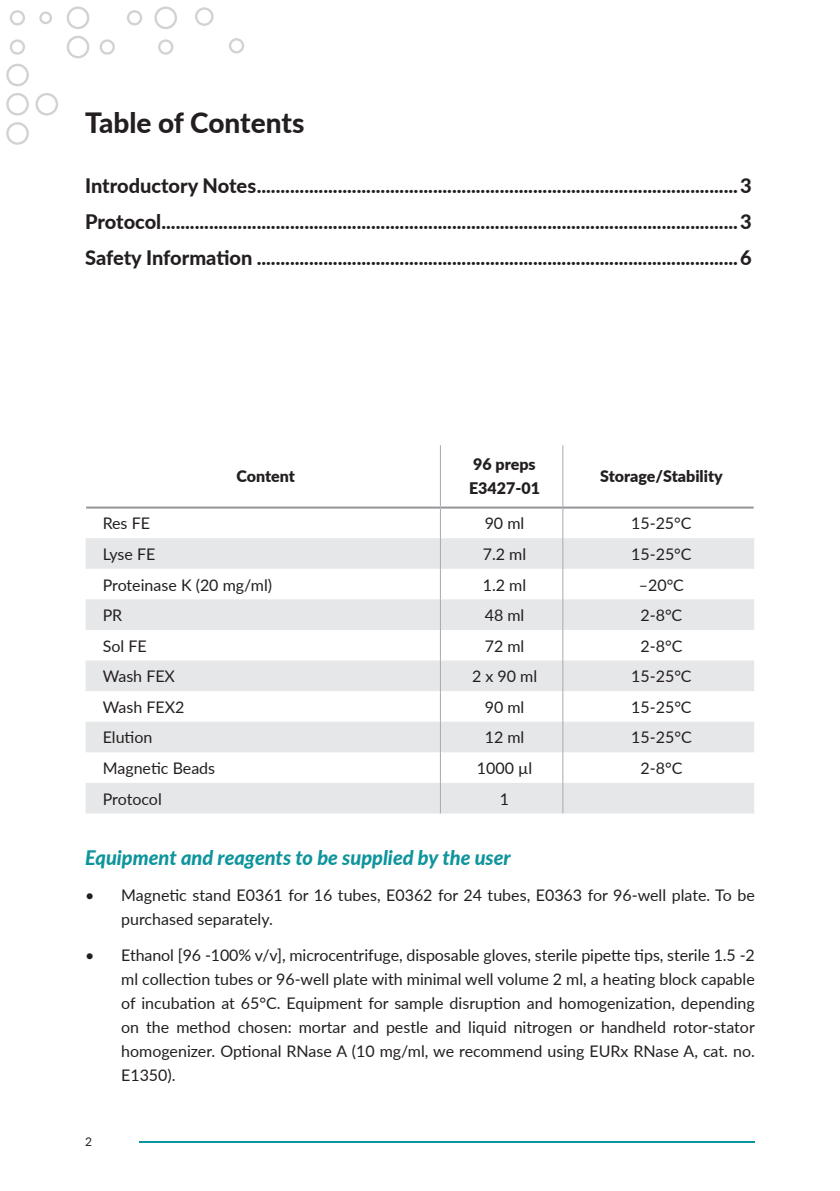
<style>
.page{position:relative;width:840px;height:1191px;background:#fff}
.page>*{position:absolute;margin:0;border:0;box-sizing:border-box;transform-origin:0 0}
.t1{font:800 28px "Lato";color:#231f20}
.t2{font:800 20px/36px "Lato";letter-spacing:-.005em;color:#231f20;text-align:justify}
.t3{font:italic 800 20px "Lato";color:#0e949c}
.t4{font:16px/24px "Lato";color:#231f20}
.t5{font:900 16px/24px "Lato";color:#231f20}
.t6{font:12px "Lato";color:#231f20}
</style>
<div class="page">
<hr style="left:139px;top:1141px;width:615px;height:2px;background:#0e949c">
<svg style="left:10px;top:10px;width:15px;height:15px"></svg>
<svg style="left:127px;top:10px;width:15px;height:15px"></svg>
<svg style="left:10px;top:39px;width:15px;height:16px"></svg>
<svg style="left:99px;top:39px;width:16px;height:16px"></svg>
<svg style="left:158px;top:39px;width:15px;height:16px"></svg>
<svg style="left:39px;top:11px;width:13px;height:13px"></svg>
<svg style="left:154px;top:7px;width:23px;height:22px"></svg>
<svg style="left:67px;top:7px;width:22px;height:22px"></svg>
<svg style="left:67px;top:36px;width:22px;height:22px"></svg>
<svg style="left:195px;top:7px;width:18px;height:19px"></svg>
<svg style="left:35px;top:93px;width:23px;height:23px"></svg>
<svg style="left:6px;top:64px;width:23px;height:22px"></svg>
<svg style="left:6px;top:93px;width:23px;height:23px"></svg>
<svg style="left:6px;top:122px;width:23px;height:23px"></svg>
<svg style="left:229px;top:38px;width:15px;height:15px"></svg>
<svg style="left:86px;top:538px;width:667px;height:275px;fill:#e6e7e9"></svg>
<hr style="left:86px;top:506px;width:354px;height:2px;background:#939598">
<hr style="left:440px;top:506px;width:122px;height:2px;background:#939598">
<hr style="left:562px;top:506px;width:191px;height:2px;background:#939598">
<hr style="left:439px;top:508px;width:1px;height:30px;background:#a8a9ad">
<hr style="left:562px;top:508px;width:1px;height:30px;background:#a8a9ad">
<hr style="left:439px;top:538px;width:1px;height:31px;background:#a8a9ad">
<hr style="left:562px;top:538px;width:1px;height:31px;background:#a8a9ad">
<hr style="left:439px;top:569px;width:1px;height:30px;background:#a8a9ad">
<hr style="left:562px;top:569px;width:1px;height:30px;background:#a8a9ad">
<hr style="left:439px;top:599px;width:1px;height:31px;background:#a8a9ad">
<hr style="left:562px;top:599px;width:1px;height:31px;background:#a8a9ad">
<hr style="left:439px;top:630px;width:1px;height:30px;background:#a8a9ad">
<hr style="left:562px;top:630px;width:1px;height:30px;background:#a8a9ad">
<hr style="left:439px;top:660px;width:1px;height:31px;background:#a8a9ad">
<hr style="left:562px;top:660px;width:1px;height:31px;background:#a8a9ad">
<hr style="left:439px;top:691px;width:1px;height:30px;background:#a8a9ad">
<hr style="left:562px;top:691px;width:1px;height:30px;background:#a8a9ad">
<hr style="left:439px;top:721px;width:1px;height:31px;background:#a8a9ad">
<hr style="left:562px;top:721px;width:1px;height:31px;background:#a8a9ad">
<hr style="left:439px;top:752px;width:1px;height:31px;background:#a8a9ad">
<hr style="left:562px;top:752px;width:1px;height:31px;background:#a8a9ad">
<hr style="left:439px;top:783px;width:1px;height:30px;background:#a8a9ad">
<hr style="left:562px;top:783px;width:1px;height:30px;background:#a8a9ad">
<hr style="left:439px;top:445px;width:1px;height:61px;background:#a8a9ad">
<hr style="left:562px;top:445px;width:1px;height:61px;background:#a8a9ad">
<h1 class="t1" style="left:85px;top:102px;width:221px">Table of Contents</h1>
<p class="t2" style="left:85px;top:167px;width:668px">Introductory Notes.....................................................................................................3<br>Protocol.........................................................................................................................3<br>Safety Information .....................................................................................................6</p>
<p class="t5" style="left:236px;top:464px;width:60px">Content</p>
<p class="t5" style="left:469px;top:452px;width:72px">96 preps<br>E3427-01</p>
<p class="t5" style="left:600px;top:464px;width:124px">Storage/Stability</p>
<p class="t4" style="left:103px;top:511px;width:49px">Res FE</p>
<p class="t4" style="left:484px;top:511px;width:41px">90 ml</p>
<p class="t4" style="left:630px;top:511px;width:62px">15-25°C</p>
<p class="t4" style="left:103px;top:541px;width:54px">Lyse FE</p>
<p class="t4" style="left:482px;top:541px;width:45px">7.2 ml</p>
<p class="t4" style="left:630px;top:541px;width:62px">15-25°C</p>
<p class="t4" style="left:103px;top:572px;width:171px">Proteinase K (20 mg/ml)</p>
<p class="t4" style="left:482px;top:572px;width:45px">1.2 ml</p>
<p class="t4" style="left:638px;top:572px;width:47px">–20°C</p>
<p class="t4" style="left:103px;top:602px;width:21px">PR</p>
<p class="t4" style="left:484px;top:602px;width:41px">48 ml</p>
<p class="t4" style="left:640px;top:602px;width:43px">2-8°C</p>
<p class="t4" style="left:103px;top:633px;width:45px">Sol FE</p>
<p class="t4" style="left:484px;top:633px;width:41px">72 ml</p>
<p class="t4" style="left:640px;top:633px;width:43px">2-8°C</p>
<p class="t4" style="left:103px;top:664px;width:74px">Wash FEX</p>
<p class="t4" style="left:471px;top:664px;width:67px">2 x 90 ml</p>
<p class="t4" style="left:631px;top:664px;width:62px">15-25°C</p>
<p class="t4" style="left:103px;top:694px;width:83px">Wash FEX2</p>
<p class="t4" style="left:484px;top:694px;width:41px">90 ml</p>
<p class="t4" style="left:631px;top:694px;width:62px">15-25°C</p>
<p class="t4" style="left:103px;top:725px;width:51px">Elution</p>
<p class="t4" style="left:484px;top:725px;width:41px">12 ml</p>
<p class="t4" style="left:631px;top:725px;width:62px">15-25°C</p>
<p class="t4" style="left:103px;top:755px;width:114px">Magnetic Beads</p>
<p class="t4" style="left:476px;top:755px;width:57px">1000 µl</p>
<p class="t4" style="left:640px;top:755px;width:43px">2-8°C</p>
<p class="t4" style="left:103px;top:786px;width:60px">Protocol</p>
<p class="t4" style="left:499px;top:786px;width:11px">1</p>
<p class="t3" style="left:85px;top:843px;width:427px">Equipment and reagents to be supplied by the user</p>
<p class="t4" style="left:121px;top:883px;width:634px;text-indent:-36px">• Magnetic stand E0361 for 16 tubes, E0362 for 24 tubes, E0363 for 96-well plate. To be purchased separately.</p>
<p class="t4" style="left:121px;top:943px;width:634px;text-align:justify;text-indent:-36px">• Ethanol [96 -100% v/v], microcentrifuge, disposable gloves, sterile pipette tips, sterile 1.5 -2 ml collection tubes or 96-well plate with minimal well volume 2 ml, a heating block capable of incubation at 65°C. Equipment for sample disruption and homogenization, depending on the method chosen: mortar and pestle and liquid nitrogen or handheld rotor-stator homogenizer. Optional RNase A (10 mg/ml, we recommend using EURx RNase A, cat. no.<br>E1350).</p>
<p class="t6" style="left:85px;top:1133px;width:8px">2</p>
</div>
